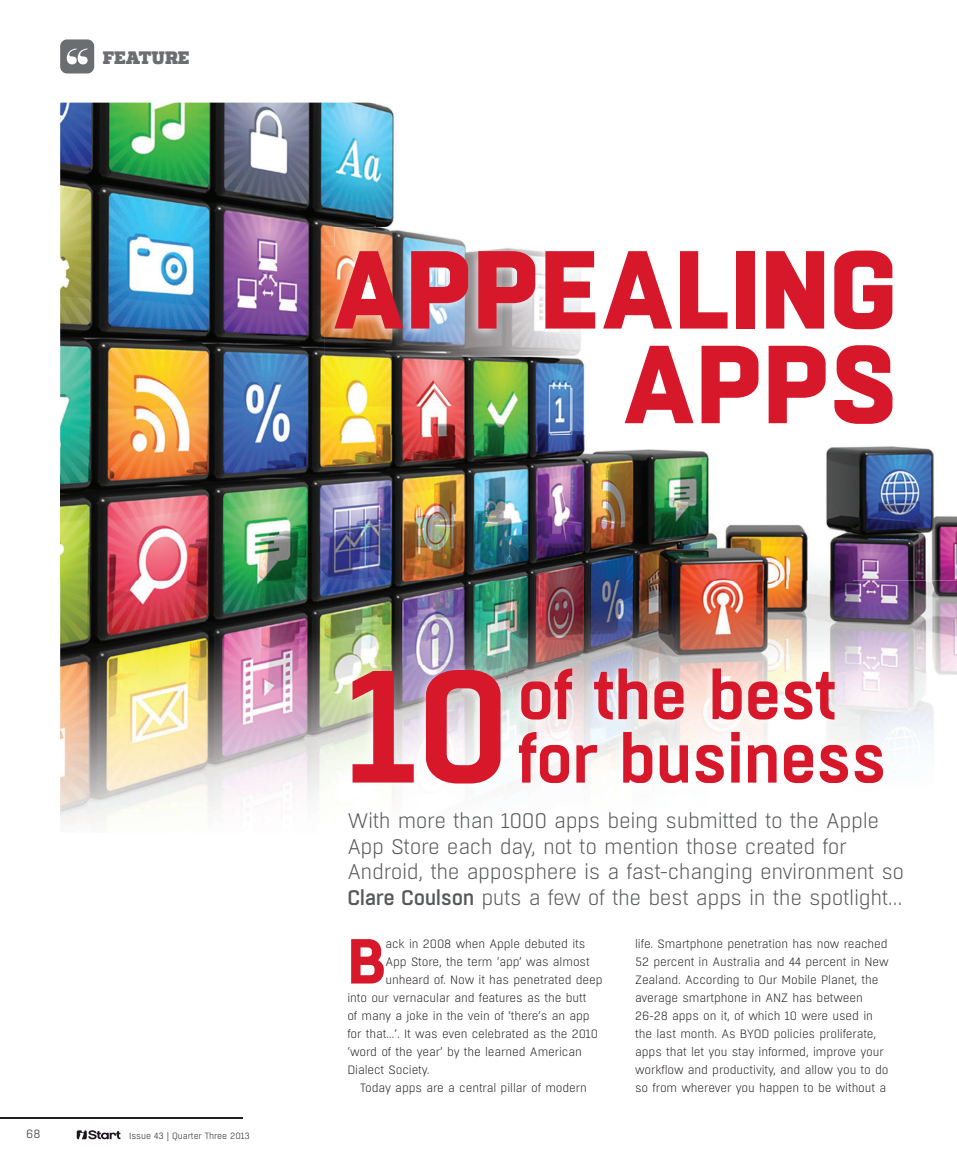
<style>
.page{position:relative;width:957px;height:1170px;background:#fff}
.page>*{position:absolute;margin:0;border:0;box-sizing:border-box;transform-origin:0 0}
.t1{font:600 159.3px "Boxed";color:#d7172a}
.t2{font:800 110.4px/94.7px "Boxed";color:#d7172a;text-align:right}
.t3{font:600 67.5px "Boxed";letter-spacing:-.01em;color:#d7172a}
.t4{font:700 63.45px "Boxed";color:#d7172a}
.t5{font:300 21px/25.5px "Boxed";letter-spacing:-.02em;color:#57585a}
.t6{font:900 18px "Quadon";letter-spacing:.005em;color:#6c6d70}
.t7{font:300 12px/18px "Boxed";letter-spacing:-.01em;color:#231f20}
.t8{font:12px "Boxed";color:#57585a}
.t9{font:300 9px "Boxed";letter-spacing:-.01em;color:#231f20}
.s1{font-weight:500}
</style>
<div class="page">
<hr style="left:0;top:1116px;width:242px;height:2px;background:#231f20">
<svg style="left:77px;top:1130px;width:43px;height:9px"></svg>
<img style="left:60px;top:103px;width:316px;height:477px">
<img style="left:376px;top:104px;width:19px;height:123px">
<img style="left:852px;top:446px;width:105px;height:134px">
<img style="left:376px;top:435px;width:476px;height:145px">
<img style="left:60px;top:580px;width:316px;height:245px">
<img style="left:376px;top:580px;width:581px;height:100px">
<img style="left:506px;top:680px;width:2px;height:106px">
<img style="left:888px;top:680px;width:46px;height:72px">
<svg style="left:60px;top:39px;width:34px;height:34px"></svg>
<img style="left:508px;top:663px;width:380px;height:124px">
<img style="left:341px;top:665px;width:165px;height:129px">
<img style="left:334px;top:227px;width:132px;height:19px">
<img style="left:324px;top:246px;width:261px;height:189px">
<img style="left:334px;top:246px;width:251px;height:110px">
<h3 class="t6" style="left:103px;top:47px;width:88px">FEATURE</h3>
<h2 class="t2" style="left:332px;top:247px;width:566px">APPEALING<br>APPS</h2>
<p class="t8" style="left:26px;top:1125px;width:16px">68</p>
<p class="t9" style="left:129px;top:1130px;width:122px">Issue 43 | Quarter Three 2013</p>
<h1 class="t1" style="left:347px;top:622px;width:164px">10</h1>
<h3 class="t3" style="left:517px;top:651px;width:320px">of the best</h3>
<h3 class="t3" style="left:517px;top:714px;width:370px">for business</h3>
<h3 class="t5" style="left:347px;top:808px;width:558px">With more than 1000 apps being submitted to the Apple App Store each day, not to mention those created for Android, the apposphere is a fast-changing environment so <span class="s1">Clare Coulson</span> puts a few of the best apps in the spotlight…</h3>
<h3 class="t4" style="left:347px;top:918px;width:40px">B</h3>
<p class="t7" style="left:385px;top:934px;width:201px">ack in 2008 when Apple debuted its</p>
<p class="t7" style="left:385px;top:952px;width:206px">App Store, the term ‘app’ was almost</p>
<p class="t7" style="left:385px;top:970px;width:219px">unheard of. Now it has penetrated deep</p>
<p class="t7" style="left:347px;top:988px;width:241px">into our vernacular and features as the butt</p>
<p class="t7" style="left:347px;top:1006px;width:244px">of many a joke in the vein of ‘there’s an app</p>
<p class="t7" style="left:347px;top:1024px;width:252px">for that…’. It was even celebrated as the 2010</p>
<p class="t7" style="left:347px;top:1042px;width:236px">‘word of the year’ by the learned American</p>
<p class="t7" style="left:347px;top:1060px;width:84px">Dialect Society.</p>
<p class="t7" style="left:360px;top:1078px;width:228px">Today apps are a central pillar of modern</p>
<p class="t7" style="left:635px;top:934px;width:255px">life. Smartphone penetration has now reached 52 percent in Australia and 44 percent in New Zealand. According to Our Mobile Planet, the average smartphone in ANZ has between 26-28 apps on it, of which 10 were used in the last month. As BYOD policies proliferate, apps that let you stay informed, improve your workflow and productivity, and allow you to do so from wherever you happen to be without a</p>
</div>
